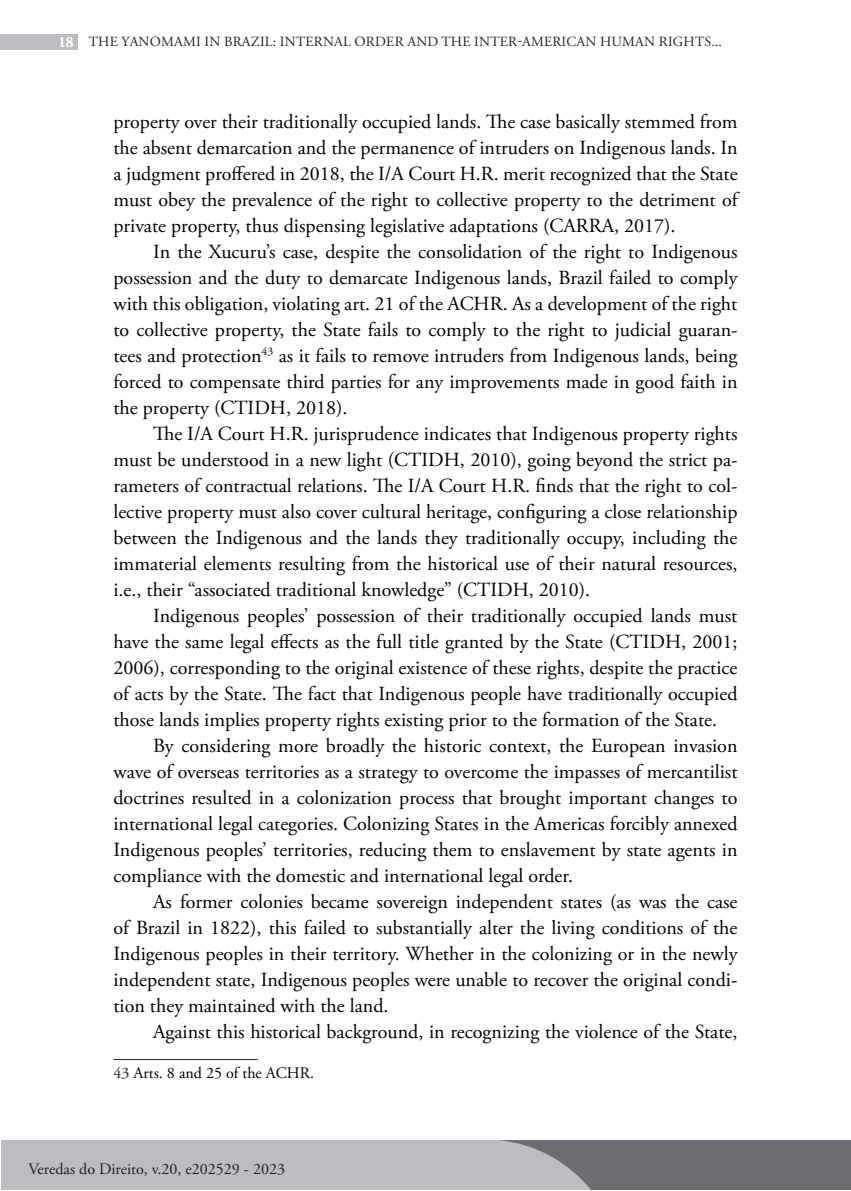
<style>
.page{position:relative;width:851px;height:1191px;background:#fff}
.page>*{position:absolute;margin:0;border:0;box-sizing:border-box;transform-origin:0 0}
.t1{font:20px/26px "Adobe Garamond Pro";color:#000001;text-align:justify}
.t2{font:16px "Adobe Garamond Pro";color:#231f20}
.t3{font:16px "Adobe Garamond Pro";color:#000001}
.t4{font:14px "Adobe Garamond Pro";letter-spacing:.015em;color:#231f20}
.s1{font-weight:700;font-size:16px;color:#fff}
.s2{color:#231f20}
</style>
<div class="page">
<div style="left:1px;top:1140px;width:849px;height:50px;background:#6c6d70"></div>
<div style="left:0;top:34px;width:77px;height:16px;background:#bcbdc0"></div>
<div style="left:1px;top:1140px;width:590px;height:50px;background:#bcbdc0"></div>
<hr style="left:113px;top:1059px;width:144px;height:1px;background:#231f20">
<p class="t4" style="left:59px;top:34px;width:664px"><span class="s1">18</span> THE YANOMAMI IN BRAZIL: INTERNAL ORDER AND THE INTER-AMERICAN HUMAN RIGHTS...</p>
<p class="t1" style="left:113px;top:109px;width:625px">property over their traditionally occupied lands. The case basically stemmed from the absent demarcation and the permanence of intruders on Indigenous lands. In a judgment proffered in 2018, the I/A Court H.R. merit recognized that the State must obey the prevalence of the right to collective property to the detriment of private property, thus dispensing legislative adaptations (CARRA, 2017).</p>
<p class="t1" style="left:113px;top:239px;width:625px;text-indent:40px">In the Xucuru’s case, despite the consolidation of the right to Indigenous possession and the duty to demarcate Indigenous lands, Brazil failed to comply with this obligation, violating art. 21 of the ACHR. As a development of the right to collective property, the State fails to comply to the right to judicial guaran&shy;tees and protection<sup>43</sup> as it fails to remove intruders from Indigenous lands, being forced to compensate third parties for any improvements made in good faith in the property (CTIDH, 2018).</p>
<p class="t1" style="left:113px;top:421px;width:625px;text-indent:40px">The I/A Court H.R. jurisprudence indicates that Indigenous property rights must be understood in a new light (CTIDH, 2010), going beyond the strict pa&shy;rameters of contractual relations. The I/A Court H.R. finds that the right to col&shy;lective property must also cover cultural heritage, configuring a close relationship between the Indigenous and the lands they traditionally occupy, including the immaterial elements resulting from the historical use of their natural resources, i.e., their “associated traditional knowledge” (CTIDH, 2010).</p>
<p class="t1" style="left:113px;top:603px;width:625px;text-indent:40px">Indigenous peoples’ possession of their traditionally occupied lands must have the same legal effects as the full title granted by the State (CTIDH, 2001; 2006), corresponding to the original existence of these rights, despite the practice of acts by the State. The fact that Indigenous people have traditionally occupied those lands implies property rights existing prior to the formation of the State.</p>
<p class="t1" style="left:113px;top:733px;width:625px;text-indent:40px">By considering more broadly the historic context, the European invasion wave of overseas territories as a strategy to overcome the impasses of mercantilist doctrines resulted in a colonization process that brought important changes to international legal categories. Colonizing States in the Americas forcibly annexed Indigenous peoples’ territories, reducing them to enslavement by state agents in compliance with the domestic and international legal order.</p>
<p class="t1" style="left:113px;top:889px;width:625px;text-indent:40px">As former colonies became sovereign independent states (as was the case of Brazil in 1822), this failed to substantially alter the living conditions of the Indigenous peoples in their territory. Whether in the colonizing or in the newly independent state, Indigenous peoples were unable to recover the original condi&shy;tion they maintained with the land.</p>
<p class="t1" style="left:153px;top:1019px;width:585px">Against this historical background, in recognizing the violence of the State,</p>
<p class="t3" style="left:113px;top:1062px;width:202px"><span class="s2">43</span> Arts. 8 and 25 of the ACHR.</p>
<p class="t2" style="left:28px;top:1159px;width:258px">Veredas do Direito, v.20, e202529 - 2023</p>
</div>
